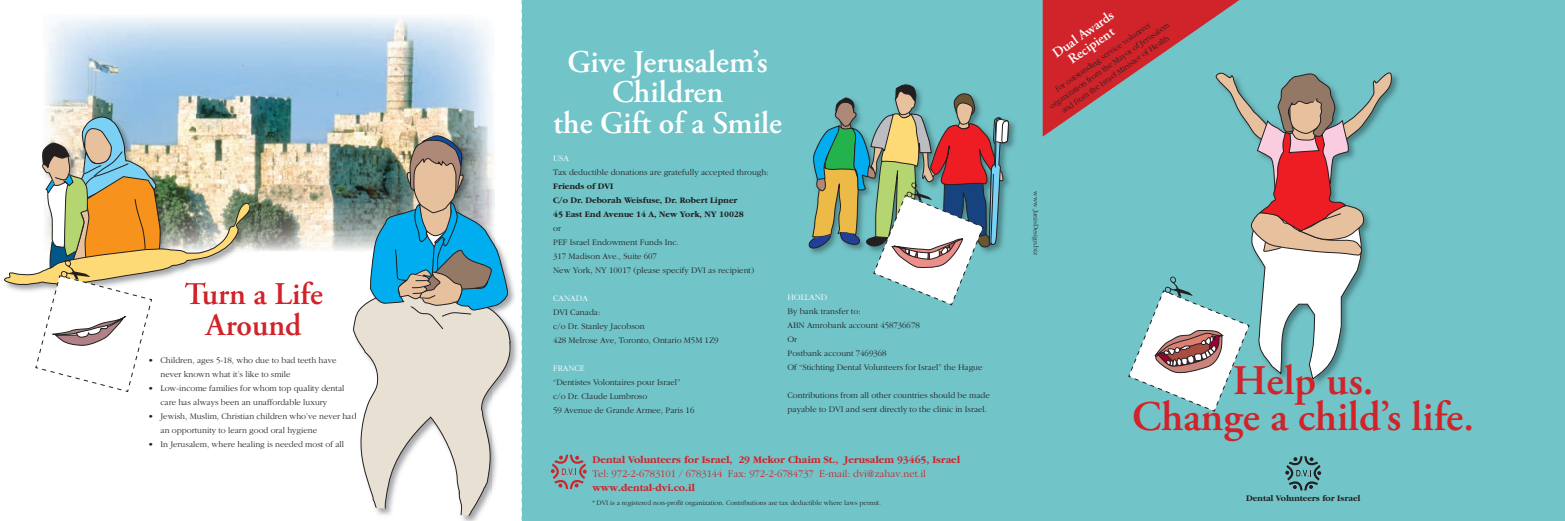
<style>
.page{position:relative;width:1565px;height:521px;background:#fff}
.page>*{position:absolute;margin:0;border:0;box-sizing:border-box;transform-origin:0 0}
.t1{font:600 42px "Adobe Garamond Pro";color:#d1232a}
.t2{font:600 31.5px/30.6px "Adobe Garamond Pro";color:#fff;text-align:center}
.t3{font:600 31.5px/30.6px "Adobe Garamond Pro";color:#d1232a;text-align:center}
.t4{font:600 14px "Adobe Garamond Pro";color:#fff}
.t5{font:700 10.5px "Garamond";color:#d1232a}
.t6{font:300 10.5px "Garamond";color:#d1232a}
.t7{font:300 8.75px/14px "Garamond";color:#231f20}
.t8{font:700 8.75px/14px "Garamond";color:#231f20}
.t9{font:300 8.75px "Garamond";color:#fff}
.t10{font:300 8.49px "Garamond";color:#231f20;scale:.96 1}
.t11{font:300 7px "Garamond";color:#231f20}
</style>
<div class="page">
<img style="left:46px;top:17px;width:358px;height:116px">
<img style="left:404px;top:18px;width:88px;height:116px">
<img style="left:258px;top:133px;width:116px;height:118px">
<img style="left:374px;top:133px;width:30px;height:1px">
<div style="left:521px;top:0;width:1043px;height:520px;background:#71c4c8"></div>
<svg style="left:550px;top:452px;width:38px;height:39px"></svg>
<div style="left:1393px;top:71px;width:8px;height:316px;background:#71c4c8"></div>
<svg style="left:1284px;top:454px;width:38px;height:38px"></svg>
<img style="left:46px;top:115px;width:212px;height:136px">
<img style="left:508px;top:268px;width:10px;height:100px">
<img style="left:351px;top:134px;width:140px;height:117px">
<svg style="left:353px;top:286px;width:161px;height:232px"></svg>
<img style="left:370px;top:135px;width:138px;height:194px">
<img style="left:4px;top:117px;width:245px;height:275px">
<img style="left:807px;top:83px;width:211px;height:174px">
<svg style="left:808px;top:83px;width:201px;height:223px;background:#8eaba2"></svg>
<svg style="left:1042px;top:0;width:351px;height:412px;background:#90b0b2"></svg>
<p class="t7" style="left:148px;top:353px;width:7px">•</p>
<p class="t7" style="left:148px;top:381px;width:7px">•</p>
<h2 class="t3" style="left:184px;top:279px;width:140px">Turn a Life<br>Around</h2>
<p class="t7" style="left:160px;top:353px;width:177px">Children, ages 5-18, who due to bad teeth have</p>
<p class="t7" style="left:160px;top:367px;width:185px">never known what s’i t like to smile<br>Low-income families for whom top quality dental</p>
<p class="t7" style="left:160px;top:395px;width:197px">care has always been an unaffordable luxury<br>Jewish, Muslim, Christian children who’ve never had</p>
<p class="t7" style="left:148px;top:409px;width:7px">•</p>
<p class="t7" style="left:148px;top:437px;width:7px">•</p>
<p class="t7" style="left:160px;top:423px;width:185px">an opportunity to learn good oral hygiene<br>In Jerusalem, where healing is needed most of all</p>
<h2 class="t2" style="left:553px;top:47px;width:230px">Give Jerusalems’<br>Children<br>the Gift of a Smile</h2>
<p class="t9" style="left:553px;top:153px;width:17px">USA</p>
<p class="t7" style="left:553px;top:165px;width:217px">Tax deductible donations are gratefully accepted through:</p>
<p class="t8" style="left:553px;top:179px;width:192px">Friends of DVI<br>C o/ Dr. Deborah Weisfuse, Dr. Robert Lipner<br>45 East End Avenue 14 A, New York, NY 10028</p>
<p class="t7" style="left:553px;top:221px;width:202px">or<br>PEF Israel Endowment Funds Inc.<br>317 Madison Ave., Suite 607<br>New York, NY 10017 (please specify DVI as recipient(</p>
<p class="t9" style="left:553px;top:293px;width:36px">CANADA</p>
<p class="t7" style="left:553px;top:305px;width:167px">DVI Canada:<br>o/c Dr. Stanley Jacobson<br>428 Melrose Ave, Toronto, Ontario M M5 Z1 9</p>
<p class="t9" style="left:553px;top:363px;width:33px">FRANCE</p>
<p class="t7" style="left:553px;top:375px;width:143px">“Dentistes Volontaires pour Israel“<br>o/c Dr. Claude Lumbroso<br>59 Avenue de Grande Armee, Paris 16</p>
<p class="t9" style="left:787px;top:292px;width:41px">HOLLAND</p>
<p class="t7" style="left:787px;top:304px;width:197px">By bank transfer to:<br>ABN Amrobank account 458736678<br>Or<br>Postbank account 7469368<br>Of “Stichting Dental Volunteers for Israel” the Hague</p>
<p class="t7" style="left:787px;top:388px;width:204px">Contributions from all other countries should be made payable to DVI and sent directly to the clinic in Israel.</p>
<p class="t5" style="left:844px;top:454px;width:117px">Jerusalem 93465, Israel</p>
<p class="t5" style="left:592px;top:454px;width:142px">Dental Volunteers for Israel,</p>
<p class="t5" style="left:738px;top:454px;width:101px">29 Mekor Chaim St.,</p>
<p class="t6" style="left:592px;top:468px;width:132px">Tel: 972-2-6783101 / 6783144</p>
<p class="t5" style="left:592px;top:482px;width:104px">www.dental-dvi.co.il</p>
<p class="t11" style="left:592px;top:499px;width:290px">* DVI is a registered non-profit organization. Contributions are tax deductible where laws permit.</p>
<p class="t6" style="left:728px;top:468px;width:87px">Fax: 972-2-6784737</p>
<p class="t6" style="left:819px;top:468px;width:108px">-E mail: dvi@zahav.net i l.</p>
<h3 class="t4" style="left:1049px;top:48px;width:73px;rotate:-35deg">Dual Awards</h3>
<p class="t10" style="left:1053px;top:86px;width:120px;rotate:-35deg">for outstanding service volunteer</p>
<p class="t10" style="left:1047px;top:103px;width:152px;rotate:-35deg">organization from the Mayor of Jerusalem</p>
<h3 class="t4" style="left:1065px;top:54px;width:54px;rotate:-35deg">Recipient</h3>
<p class="t10" style="left:1059px;top:107px;width:136px;rotate:-35deg">and from the Israel Minister of Health</p>
<p class="t11" style="left:1039px;top:191px;width:65px;rotate:90deg">www.JanisDesign.biz</p>
<h1 class="t1" style="left:1232px;top:356px;width:142px">Help us.</h1>
<h1 class="t1" style="left:1132px;top:392px;width:343px">Change a childs’ life.</h1>
<p class="t8" style="left:1246px;top:491px;width:116px">Dental Volunteers for Israel</p>
</div>
